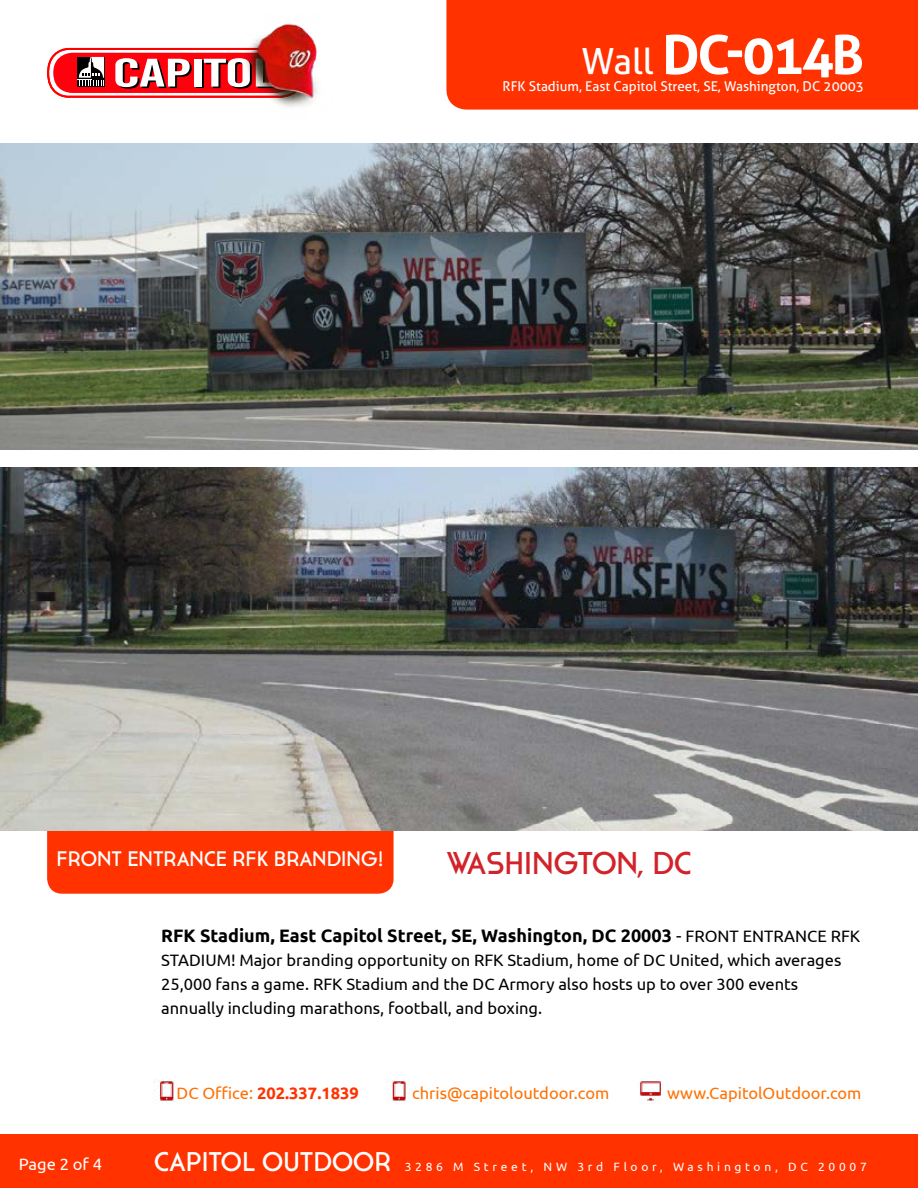
<style>
.page{position:relative;width:918px;height:1188px;background:#fff}
.page>*{position:absolute;margin:0;border:0;box-sizing:border-box;transform-origin:0 0}
.t1{font:700 54px "Aller";letter-spacing:-.05em;color:#fff}
.t2{font:31.5px "Cassannet";color:#d2232a}
.t3{font:27px "Cassannet";color:#fff}
.t4{font:21px "Cassannet";color:#fff}
.t5{font:700 18px "Ubuntu";color:#000}
.t6{font:16.5px/24px "Ubuntu";color:#000}
.t7{font:16.5px "Ubuntu";color:#ff7000}
.t8{font:700 16.5px "Ubuntu";color:#ff3200}
.t9{font:16.5px "Ubuntu";color:#fff}
.t10{font:13.5px "Aller";color:#fff}
.t11{font:12px "Ubuntu";letter-spacing:.31em;color:#fff}
.s1{font-weight:400;font-size:36px}
.s2{font-weight:400}
.s3{font-weight:400;font-size:16.5px}
.s4{font-weight:400;color:#ff7000}
</style>
<div class="page">
<img style="left:154px;top:1080px;width:20px;height:22px">
<img style="left:386px;top:1080px;width:20px;height:21px">
<img style="left:638px;top:1081px;width:24px;height:22px">
<div style="left:0;top:1135px;width:918px;height:53px;background:#ff3200"></div>
<div style="left:446px;top:0;width:472px;height:110px;background:#ff3200"></div>
<svg style="left:47px;top:48px;width:145px;height:50px"></svg>
<img style="left:192px;top:23px;width:125px;height:84px">
<div style="left:47px;top:831px;width:347px;height:63px;background:#ff3200"></div>
<img style="left:0;top:143px;width:918px;height:306px">
<img style="left:0;top:468px;width:918px;height:363px">
<h1 class="t1" style="left:581px;top:22px;width:284px"><span class="s1">Wall</span> DC-014B</h1>
<p class="t10" style="left:503px;top:78px;width:363px">RFK Stadium, East Capitol Street, SE, Washington, DC 20003</p>
<p class="t4" style="left:56px;top:846px;width:329px">FRONT ENTRANCE RFK BRANDI NG!</p>
<h2 class="t2" style="left:446px;top:844px;width:247px">WASHINGTON, DC</h2>
<p class="t5" style="left:161px;top:925px;width:701px">RFK Stadium, East Capitol Street, SE, Washington, DC 20003 <span class="s2">-</span> <span class="s3">FRONT ENTRANCE RFK</span></p>
<p class="t6" style="left:161px;top:948px;width:682px">STADIUM! Major branding opportunity on RFK Stadium, home of DC United, which averages<br>25,000 fans a game. RFK Stadium and the DC Armory also hosts up to over 300 events annually including marathons, football, and boxing.</p>
<p class="t9" style="left:19px;top:1154px;width:85px">Page 2 of 4</p>
<p class="t8" style="left:177px;top:1083px;width:184px"><span class="s4">DC Office:</span> 202.337.1839</p>
<p class="t7" style="left:412px;top:1083px;width:199px">chris@capitoloutdoor.com</p>
<p class="t7" style="left:667px;top:1083px;width:196px">www.CapitolOutdoor.com</p>
<h3 class="t3" style="left:154px;top:1145px;width:239px">CAPITOL OUTDOOR</h3>
<p class="t11" style="left:405px;top:1159px;width:464px">3286 M Street, NW 3rd Floor, Washington, DC 20007</p>
</div>
